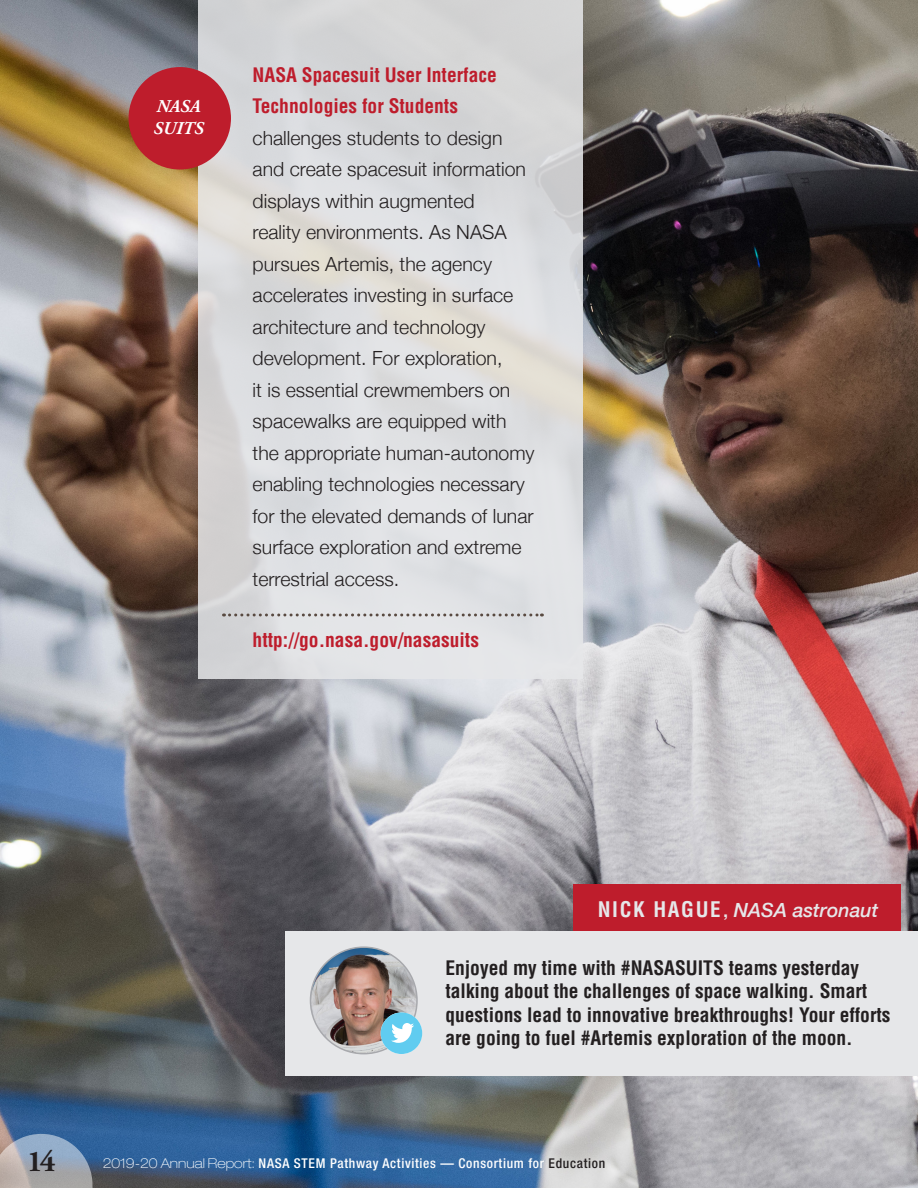
<style>
.page{position:relative;width:918px;height:1188px;background:#fff}
.page>*{position:absolute;margin:0;border:0;box-sizing:border-box;transform-origin:0 0}
.t1{font:700 30px "Adobe Garamond Pro";color:#231f20}
.t2{font:300 19.5px/31.5px "Helvetica Neue";color:#231f20}
.t3{font:700 condensed 19.5px/23.4px "Helvetica LT Std";color:#231f20}
.t4{font:700 condensed 19.5px "Helvetica LT Std";color:#be1d2c}
.t5{font:italic 500 19.5px "Helvetica Neue";color:#e6e7e9}
.t6{font:italic 700 18px/21.6px "Adobe Garamond Pro";color:#fff}
.t7{font:500 condensed 13.5px "Helvetica Neue LT Std";letter-spacing:.05em;color:#fff}
.s1{font-family:"Helvetica LT Std";font-weight:700;font-stretch:condensed;color:#be1d2c}
.s2{font-family:"Helvetica LT Std";font-weight:700;font-style:normal;font-stretch:condensed;font-size:21px}
.s3{font-family:"Helvetica LT Std";font-weight:700;font-style:normal;font-stretch:condensed}
.s4{font-weight:100;font-stretch:expanded}
.s5{color:#231f20}
</style>
<div class="page">
<img style="left:0;top:0;width:918px;height:1188px">
<div style="left:198px;top:0;width:384px;height:679px;background:linear-gradient(to right,#d9d9da,#dedee0)"></div>
<div style="left:129px;top:67px;width:102px;height:103px;background:#be1d2c;border-radius:50%"></div>
<svg style="left:224px;top:614px;width:318px;height:2px"></svg>
<div style="left:573px;top:884px;width:328px;height:88px;background:#be1d2c"></div>
<div style="left:286px;top:932px;width:632px;height:144px;background:#e6e7e9"></div>
<img style="left:310px;top:947px;width:107px;height:107px;border-radius:53px">
<div style="left:310px;top:946px;width:108px;height:108px;border:2px solid #a8a9ad;border-radius:50%"></div>
<svg style="left:381px;top:1012px;width:41px;height:42px;background:#8ccfe5"></svg>
<svg style="left:0;top:1134px;width:93px;height:54px;background:#96a1b0"></svg>
<p class="t6" style="left:153px;top:96px;width:52px">NASA<br>SUITS</p>
<p class="t2" style="left:253px;top:57px;width:284px"><span class="s1">NASA Spacesuit User Interface<br>Technologies for Students </span>challenges students to design and create spacesuit information displays within augmented<br>reality environments. As NASA pursues Artemis, the agency accelerates investing in surface architecture and technology development. For exploration,<br>it is essential crewmembers on spacewalks are equipped with the appropriate human-autonomy enabling technologies necessary for the elevated demands of lunar surface exploration and extreme terrestrial access.</p>
<p class="t4" style="left:253px;top:628px;width:228px">http://go.nasa.gov/nasasuits</p>
<p class="t5" style="left:598px;top:893px;width:282px"><span class="s2">NICK HAGUE</span><span class="s3">,</span> NASA astronaut</p>
<p class="t3" style="left:445px;top:956px;width:447px">Enjoyed my time with #NASASUITS teams yesterday talking about the challenges of space walking. Smart questions lead to innovative breakthroughs! Your efforts are going to fuel #Artemis exploration of the moon.</p>
<p class="t1" style="left:27px;top:1144px;width:30px">14</p>
<p class="t7" style="left:103px;top:1155px;width:504px"><span class="s4">2019-20 Annual Report:</span> NASA STEM Pathway Activities — Consortium for <span class="s5">Education</span></p>
</div>
